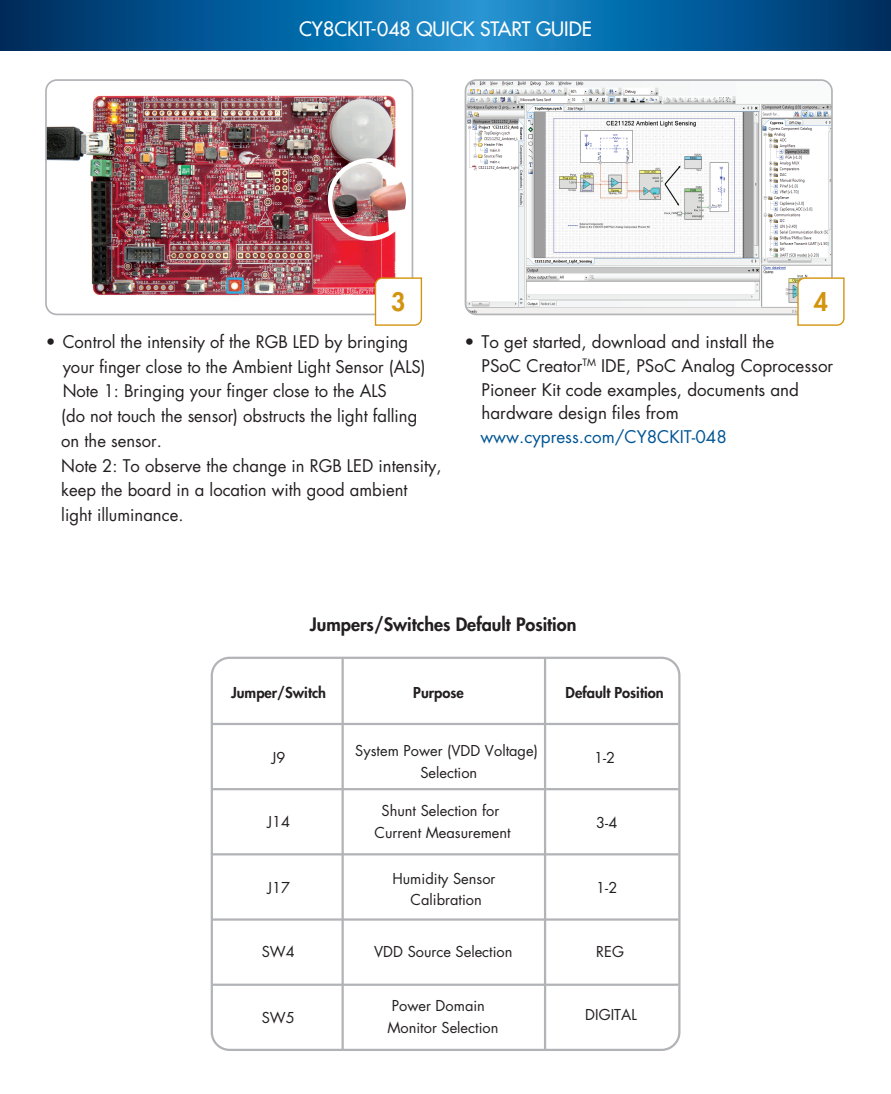
<style>
.page{position:relative;width:891px;height:1094px;background:#fff}
.page>*{position:absolute;margin:0;border:0;box-sizing:border-box;transform-origin:0 0}
.t1{font:800 24.75px "Futura Std";color:#d3940f}
.t2{font:500 19.35px "Futura Std";color:#fff}
.t3{font:800 18px "Futura Std";color:#231f20}
.t4{font:17.1px/24.8px "Futura Std";color:#231f20}
.t5{font:17.1px "Futura Std";color:#005595}
.t6{font:14.62px/21.8px "Futura Std";color:#231f20;text-align:center}
.t7{font:800 14.62px "Futura Std";color:#231f20}
</style>
<div class="page">
<svg style="left:0;top:0;width:891px;height:51px;background:#075e9a"></svg>
<div style="left:211px;top:656px;width:470px;height:395px;border:2px solid #b2b3b7;border-radius:18px"></div>
<hr style="left:342px;top:658px;width:2px;height:391px;background:#b2b3b7">
<hr style="left:212px;top:723px;width:466px;height:2px;background:#b2b3b7">
<hr style="left:212px;top:788px;width:466px;height:2px;background:#b2b3b7">
<hr style="left:212px;top:853px;width:466px;height:2px;background:#b2b3b7">
<hr style="left:212px;top:918px;width:466px;height:2px;background:#b2b3b7">
<hr style="left:212px;top:983px;width:466px;height:2px;background:#b2b3b7">
<hr style="left:544px;top:658px;width:2px;height:391px;background:#b2b3b7">
<img style="left:48px;top:82px;width:366px;height:234px">
<div style="left:45px;top:79px;width:368px;height:236px;border:2px solid #b2b3b7;border-radius:11px"></div>
<div style="left:226px;top:277px;width:18px;height:17px;border:2px solid #29ade3"></div>
<svg style="left:374px;top:277px;width:49px;height:49px"></svg>
<img style="left:331px;top:163px;width:78px;height:77px">
<div style="left:328px;top:158px;width:82px;height:83px;border:4px solid #fff;border-radius:50%"></div>
<img style="left:465px;top:82px;width:365px;height:231px">
<div style="left:465px;top:79px;width:368px;height:236px;border:2px solid #b2b3b7;border-radius:11px"></div>
<svg style="left:797px;top:277px;width:48px;height:49px"></svg>
<p class="t2" style="left:299px;top:17px;width:294px">CY8CKIT-048 QUICK START GUIDE</p>
<h1 class="t1" style="left:391px;top:286px;width:16px">3</h1>
<h1 class="t1" style="left:814px;top:286px;width:16px">4</h1>
<p class="t4" style="left:61px;top:329px;width:382px;text-indent:-15px">• Control the intensity of the RGB LED by bringing your finger close to the Ambient Light Sensor (ALS)<br>Note 1: Bringing your finger close to the ALS<br>(do not touch the sensor) obstructs the light falling<br>on the sensor.<br>Note 2: To observe the change in RGB LED intensity, keep the board in a location with good ambient light illuminance.</p>
<p class="t4" style="left:482px;top:330px;width:353px;line-height:23.8px;text-indent:-17px">• To get started, download and install the<br>PSoC Creator<sup>TM</sup> IDE, PSoC Analog Coprocessor Pioneer Kit code examples, documents and hardware design files from</p>
<p class="t5" style="left:480px;top:426px;width:248px">www.cypress.com/CY8CKIT-048</p>
<p class="t3" style="left:310px;top:613px;width:268px">Jumpers/Switches Default Position</p>
<p class="t7" style="left:231px;top:683px;width:96px">Jumper/Switch</p>
<p class="t7" style="left:413px;top:683px;width:52px">Purpose</p>
<p class="t7" style="left:566px;top:683px;width:100px">Default Position</p>
<p class="t6" style="left:272px;top:747px;width:15px">J9</p>
<p class="t6" style="left:355px;top:740px;width:184px">System Power (VDD Voltage)<br>Selection</p>
<p class="t6" style="left:594px;top:747px;width:23px">1-2</p>
<p class="t6" style="left:268px;top:811px;width:24px">J14</p>
<p class="t6" style="left:268px;top:876px;width:24px">J17</p>
<p class="t6" style="left:262px;top:941px;width:35px">SW4</p>
<p class="t6" style="left:375px;top:800px;width:138px">Shunt Selection for<br>Current Measurement</p>
<p class="t6" style="left:392px;top:867px;width:105px">Humidity Sensor<br>Calibration</p>
<p class="t6" style="left:374px;top:941px;width:140px">VDD Source Selection</p>
<p class="t6" style="left:596px;top:811px;width:23px">3-4</p>
<p class="t6" style="left:596px;top:876px;width:23px">1-2</p>
<p class="t6" style="left:596px;top:941px;width:29px">REG</p>
<p class="t6" style="left:262px;top:1006px;width:35px">SW5</p>
<p class="t6" style="left:387px;top:994px;width:113px;text-align:left;text-indent:4px">Power Domain<br>Monitor Selection</p>
<p class="t6" style="left:585px;top:1004px;width:53px">DIGITAL</p>
</div>
